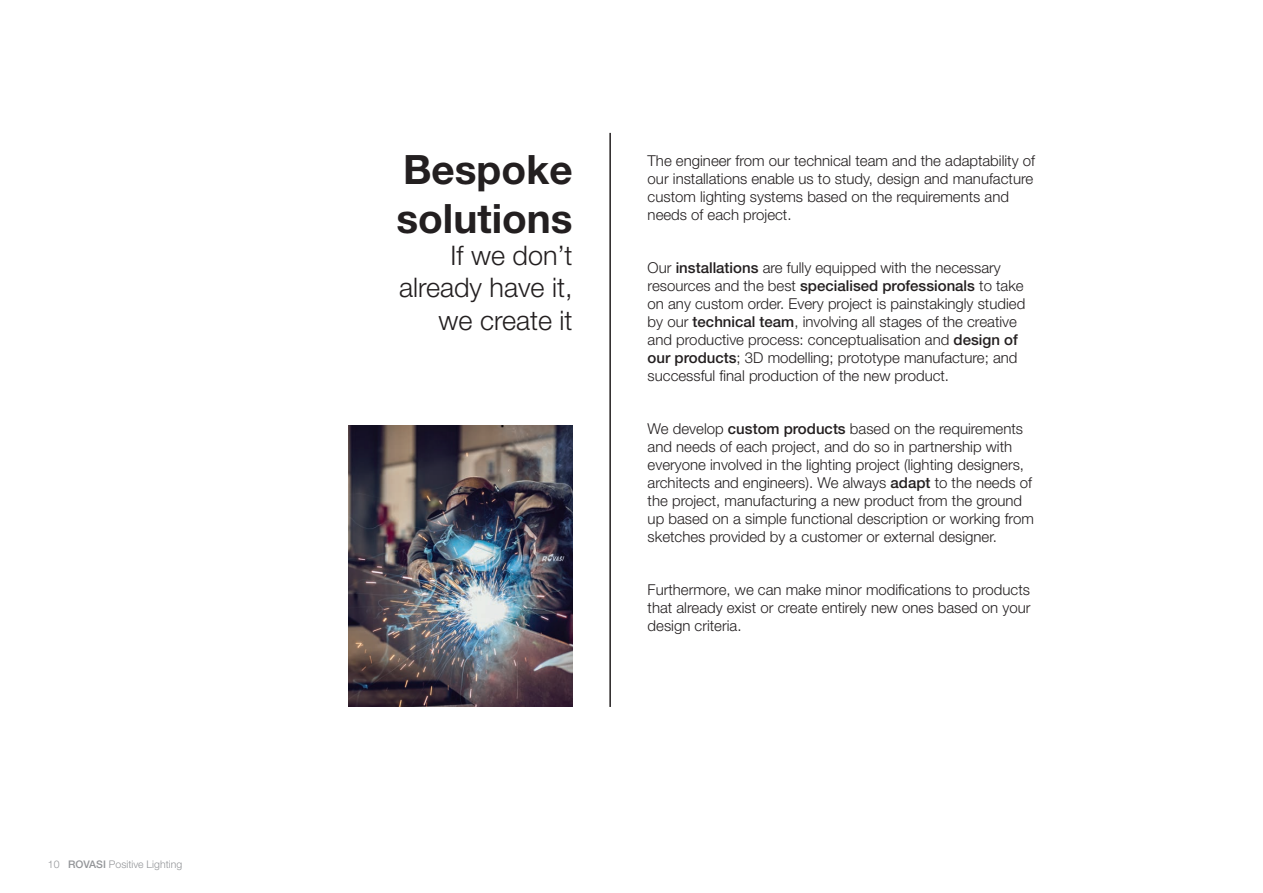
<style>
.page{position:relative;width:1263px;height:893px;background:#fff}
.page>*{position:absolute;margin:0;border:0;box-sizing:border-box;transform-origin:0 0}
.t1{font:700 40.5px/48.6px "Helvetica Neue LT Std";color:#231f20}
.t2{font:300 27px/32.4px "Helvetica Neue LT Std";color:#231f20;text-align:right}
.t3{font:300 15px/18px "Helvetica Neue LT Std";color:#231f20}
.t4{font:300 10.5px "Helvetica Neue LT Std";color:#939598}
.s1{font-weight:500}
</style>
<div class="page">
<hr style="left:609px;top:133px;width:2px;height:574px;background:#231f20">
<img style="left:349px;top:425px;width:224px;height:282px">
<p class="t4" style="left:48px;top:857px;width:136px">10 <span class="s1">ROVASI</span> Positive Lighting</p>
<h1 class="t1" style="left:396px;top:144px;width:178px">Bespoke solutions</h1>
<h2 class="t2" style="left:399px;top:239px;width:175px">If we don’t already have it, we create it</h2>
<p class="t3" style="left:648px;top:151px;width:389px">The engineer from our technical team and the adaptability of our installations enable us to study, design and manufacture custom lighting systems based on the requirements and needs of each project.</p>
<p class="t3" style="left:648px;top:258px;width:379px">Our <span class="s1">installations</span> are fully equipped with the necessary resources and the best <span class="s1">specialised professionals</span> to take on any custom order. Every project is painstakingly studied by our <span class="s1">technical team</span>, involving all stages of the creative and productive process: conceptualisation and <span class="s1">design of our products</span>; 3D modelling; prototype manufacture; and successful final production of the new product.</p>
<p class="t3" style="left:648px;top:419px;width:388px">We develop <span class="s1">custom products</span> based on the requirements and needs of each project, and do so in partnership with everyone involved in the lighting project (lighting designers, architects and engineers). We always <span class="s1">adapt</span> to the needs of the project, manufacturing a new product from the ground up based on a simple functional description or working from sketches provided by a customer or external designer.</p>
<p class="t3" style="left:648px;top:580px;width:384px;text-align:justify">Furthermore, we can make minor modifications to products that already exist or create entirely new ones based on your design criteria.</p>
</div>
